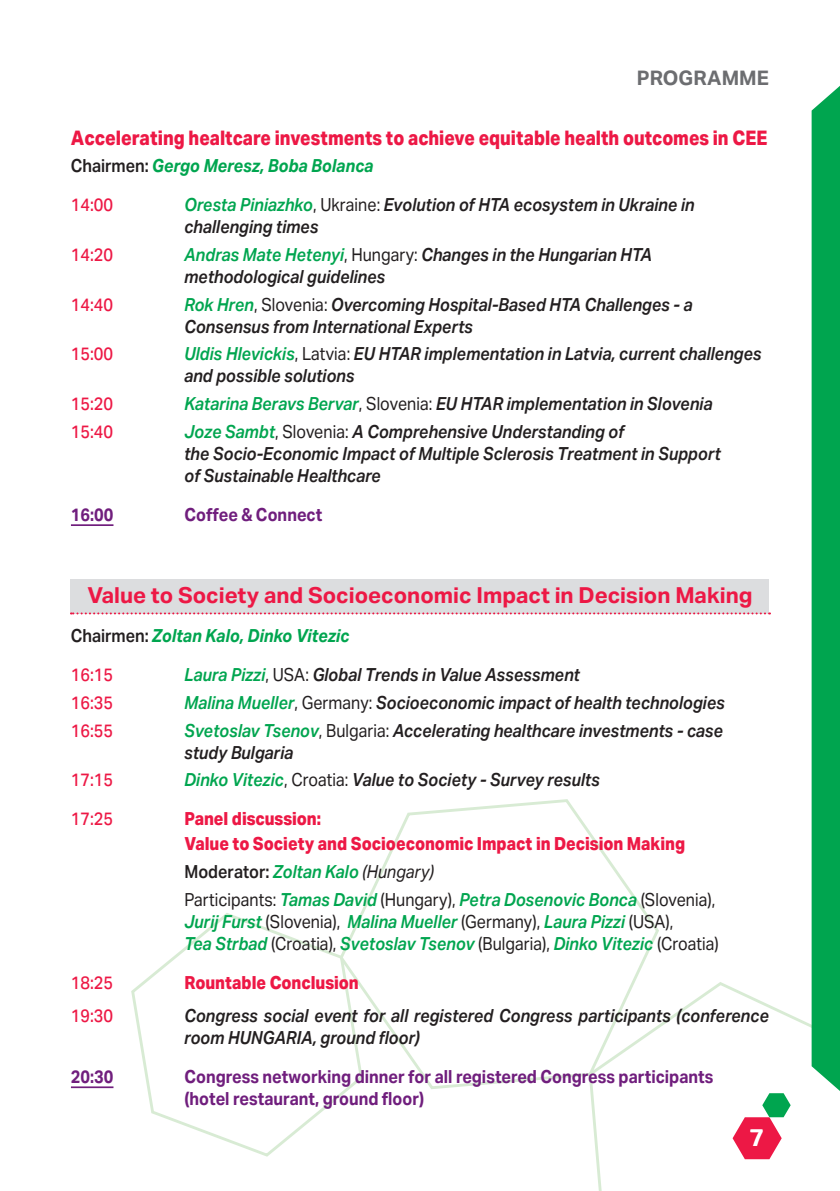
<style>
.page{position:relative;width:840px;height:1191px;background:#fff}
.page>*{position:absolute;margin:0;border:0;box-sizing:border-box;transform-origin:0 0}
.t1{font:600 24px "Aktiv Grotesk";color:#fff}
.dani{font:700 22px "Aktiv Grotesk";color:#ed1845}
.naslov_1{font:800 20px "Aktiv Grotesk";color:#ed1845;scale:.9 1}
.t2{font:700 20px "Aktiv Grotesk";color:#6c6d70}
._20_20{font:italic 600 18px/22px "Aktiv Grotesk";color:#231f20;scale:.9 1}
._20_20-2{font:italic 600 18px/22px "Aktiv Grotesk";color:#00a54f;scale:.9 1}
._20_20-3{font:700 18px/22px "Aktiv Grotesk";color:#701e7d;scale:.9 1}
._20_20-4{font:800 18px "Aktiv Grotesk";color:#ed1845;scale:.9 1}
._20_20-5{font:500 18px "Aktiv Grotesk";color:#ed1845;scale:.9 1}
._20_20-6{font:italic 700 18px "Aktiv Grotesk";color:#00a54f;scale:.9 1}
._20_20-7{font:600 18px "Aktiv Grotesk";color:#231f20;scale:.9 1}
.coffee{font:700 18px "Aktiv Grotesk";color:#701e7d;scale:.9 1}
.s1{font-weight:600;font-style:normal;color:#231f20}
.s2{color:#00a54f}
.s3{font-weight:400;font-style:normal}
.s4{font-style:italic;color:#00a54f}
.s5{font-weight:400;font-style:italic}
.s6{font-weight:400;font-style:normal;color:#231f20}
</style>
<div class="page">
<svg style="left:362px;top:799px;width:297px;height:290px"></svg>
<svg style="left:587px;top:979px;width:224px;height:212px"></svg>
<svg style="left:131px;top:910px;width:233px;height:247px"></svg>
<svg style="left:811px;top:86px;width:28px;height:1004px;background:#2db46e"></svg>
<svg style="left:732px;top:1093px;width:58px;height:66px"></svg>
<hr style="left:71px;top:524px;width:42px;height:2px;background:#701e7d">
<div style="left:71px;top:579px;width:697px;height:34px;background:#dcdddf"></div>
<svg style="left:71px;top:612px;width:698px;height:2px"></svg>
<hr style="left:71px;top:1086px;width:42px;height:2px;background:#701e7d">
<p class="t2" style="left:636px;top:66px;width:133px">PROGRAMME</p>
<p class="naslov_1" style="left:71px;top:126px;width:774px">Accelerating healtcare investments to achieve equitable health outcomes in CEE</p>
<p class="_20_20-6" style="left:71px;top:156px;width:338px"><span class="s1">Chairmen:</span> Gergo Meresz, Boba Bolanca</p>
<p class="_20_20-5" style="left:71px;top:195px;width:48px">14:00</p>
<p class="_20_20" style="left:184px;top:194px;width:568px"><span class="s2">Oresta Piniazhko</span><span class="s3">, Ukraine:</span> Evolution of HTA ecosystem in Ukraine in challenging times</p>
<p class="_20_20-5" style="left:71px;top:244px;width:48px">14:20</p>
<p class="_20_20" style="left:184px;top:244px;width:521px"><span class="s2">Andras Mate Hetenyi</span><span class="s3">, Hungary:</span> Changes in the Hungarian HTA methodological guidelines</p>
<p class="_20_20-5" style="left:71px;top:294px;width:48px">14:40</p>
<p class="_20_20" style="left:184px;top:293px;width:566px"><span class="s2">Rok Hren</span><span class="s3">, Slovenia:</span> Overcoming Hospital-Based HTA Challenges - a<br>Consensus from International Experts</p>
<p class="_20_20-5" style="left:71px;top:344px;width:48px">15:00</p>
<p class="_20_20" style="left:184px;top:343px;width:642px"><span class="s2">Uldis Hlevickis</span><span class="s3">, Latvia:</span> EU HTAR implementation in Latvia, current challenges and possible solutions</p>
<p class="_20_20-5" style="left:71px;top:393px;width:48px">15:20</p>
<p class="_20_20" style="left:184px;top:393px;width:588px"><span class="s2">Katarina Beravs Bervar</span><span class="s3">, Slovenia:</span> EU HTAR implementation in Slovenia</p>
<p class="_20_20-5" style="left:71px;top:421px;width:48px">15:40</p>
<p class="_20_20" style="left:184px;top:420px;width:597px"><span class="s2">Joze Sambt</span><span class="s3">, Slovenia:</span> A Comprehensive Understanding of<br>the Socio-Economic Impact of Multiple Sclerosis Treatment in Support of Sustainable Healthcare</p>
<p class="coffee" style="left:71px;top:504px;width:49px">16:00</p>
<p class="coffee" style="left:184px;top:504px;width:154px">Coffee &amp; Connect</p>
<p class="dani" style="left:87px;top:583px;width:666px">Value to Society and Socioeconomic Impact in Decision Making</p>
<p class="_20_20-6" style="left:71px;top:625px;width:311px"><span class="s1">Chairmen:</span> Zoltan Kalo, Dinko Vitezic</p>
<p class="_20_20-5" style="left:71px;top:664px;width:48px">16:15</p>
<p class="_20_20" style="left:184px;top:664px;width:441px"><span class="s2">Laura Pizzi</span><span class="s3">, USA:</span> Global Trends in Value Assessment</p>
<p class="_20_20-5" style="left:71px;top:692px;width:48px">16:35</p>
<p class="_20_20" style="left:184px;top:692px;width:601px"><span class="s2">Malina Mueller</span><span class="s3">, Germany:</span> Socioeconomic impact of health technologies</p>
<p class="_20_20-5" style="left:71px;top:720px;width:48px">16:55</p>
<p class="_20_20" style="left:184px;top:719px;width:600px"><span class="s2">Svetoslav Tsenov</span><span class="s3">, Bulgaria:</span> Accelerating healthcare investments - case study Bulgaria</p>
<p class="_20_20-5" style="left:71px;top:769px;width:48px">17:15</p>
<p class="_20_20" style="left:184px;top:769px;width:463px"><span class="s2">Dinko Vitezic</span><span class="s3">, Croatia:</span> Value to Society - Survey results</p>
<p class="_20_20-5" style="left:71px;top:808px;width:48px">17:25</p>
<p class="_20_20-4" style="left:184px;top:808px;width:153px">Panel discussion:</p>
<p class="_20_20-4" style="left:184px;top:833px;width:557px">Value to Society and Socioeconomic Impact in Decision Making</p>
<p class="_20_20-7" style="left:184px;top:861px;width:279px">Moderator: <span class="s4">Zoltan Kalo</span> <span class="s5">(Hungary)</span></p>
<p class="_20_20-2" style="left:184px;top:888px;width:595px"><span class="s6">Participants:</span> Tamas David <span class="s6">(Hungary),</span> Petra Dosenovic Bonca <span class="s6">(Slovenia),<br></span>Jurij Furst <span class="s6">(Slovenia),</span> Malina Mueller <span class="s6">(Germany),</span> Laura Pizzi <span class="s6">(USA),<br></span>Tea Strbad <span class="s6">(Croatia),</span> Svetoslav Tsenov <span class="s6">(Bulgaria),</span> Dinko Vitezic <span class="s6">(Croatia)</span></p>
<p class="_20_20-5" style="left:71px;top:972px;width:48px">18:25</p>
<p class="_20_20-4" style="left:184px;top:972px;width:195px">Rountable Conclusion</p>
<p class="_20_20-5" style="left:71px;top:1005px;width:48px">19:30</p>
<p class="_20_20" style="left:184px;top:1004px;width:650px">Congress social event for all registered Congress participants (conference room HUNGARIA, ground floor)</p>
<p class="_20_20-3" style="left:71px;top:1065px;width:49px">20:30</p>
<p class="_20_20-3" style="left:184px;top:1065px;width:589px">Congress networking dinner for all registered Congress participants (hotel restaurant, ground floor)</p>
<h1 class="t1" style="left:749px;top:1123px;width:16px">7</h1>
</div>
